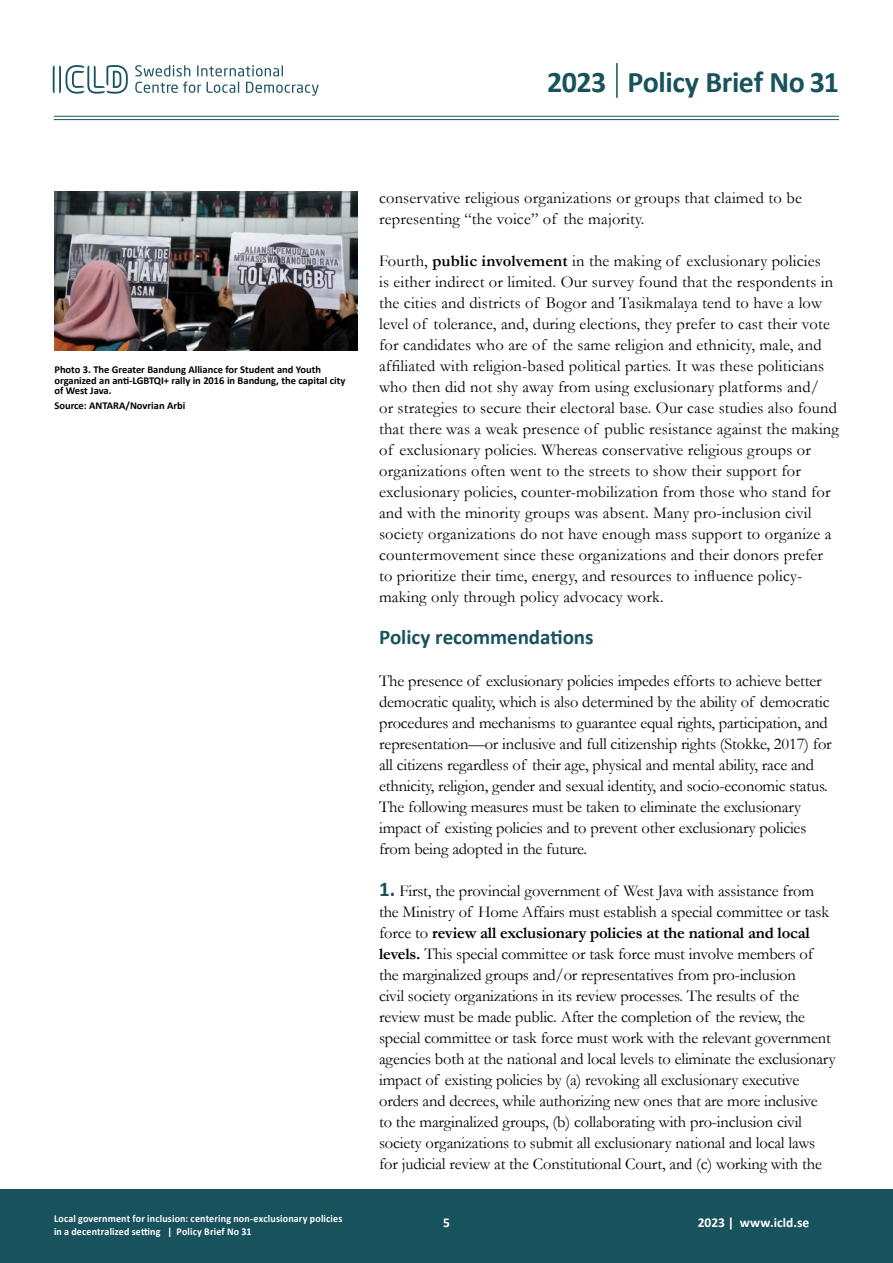
<style>
.page{position:relative;width:893px;height:1263px;background:#fff}
.page>*{position:absolute;margin:0;border:0;box-sizing:border-box;transform-origin:0 0}
.t1{font:700 30px "Calibri";letter-spacing:-.015em;color:#18525d}
.t2{font:700 21px "Calibri";color:#18525d}
.t3{font:16.5px/21px "Garamond";letter-spacing:-.01em;color:#000}
.t4{font:16.5px/21px "Garamond";letter-spacing:.01em;color:#000}
.t5{font:700 13.5px "Calibri";color:#fff}
.t6{font:700 10.5px/10.5px "Calibri";color:#000}
.t7{font:700 10.5px/12.6px "Calibri";letter-spacing:.02em;color:#fff;scale:.95 1}
.s1{font-weight:700}
.s2{font-family:"Calibri";font-weight:700;font-size:21px;color:#18525d}
</style>
<div class="page">
<div style="left:0;top:1189px;width:893px;height:74px;background:#18525d"></div>
<svg style="left:53px;top:65px;width:75px;height:29px"></svg>
<svg style="left:246px;top:82px;width:73px;height:14px"></svg>
<svg style="left:207px;top:82px;width:32px;height:11px"></svg>
<svg style="left:197px;top:65px;width:86px;height:11px"></svg>
<svg style="left:135px;top:65px;width:55px;height:11px"></svg>
<svg style="left:135px;top:82px;width:66px;height:11px"></svg>
<hr style="left:54px;top:119px;width:785px;height:1px;background:#18525d">
<hr style="left:54px;top:116px;width:785px;height:1px;background:#18525d">
<hr style="left:616px;top:63px;width:2px;height:35px;background:#18525d">
<img style="left:54px;top:192px;width:303px;height:158px">
<p class="t1" style="left:547px;top:60px;width:61px">2023</p>
<p class="t1" style="left:627px;top:60px;width:213px">Policy Brief No 31</p>
<p class="t6" style="left:54px;top:364px;width:292px">Photo 3. The Greater Bandung Alliance for Student and Youth organized an anti-LGBTQI+ rally in 2016 in Bandung, the capital city of West Java.</p>
<p class="t6" style="left:54px;top:400px;width:132px">Source: ANTARA/Novrian Arbi</p>
<p class="t7" style="left:54px;top:1212px;width:305px">Local government for inclusion: centering non-exclusionary policies in a decentralized setting | Policy Brief No 31</p>
<p class="t4" style="left:379px;top:187px;width:424px">conservative religious organizations or groups that claimed to be representing “the voice” of the majority.</p>
<p class="t4" style="left:379px;top:250px;width:461px">Fourth, <span class="s1">public involvement</span> in the making of exclusionary policies<br>is either indirect or limited. Our survey found that the respondents in the cities and districts of Bogor and Tasikmalaya tend to have a low level of tolerance, and, during elections, they prefer to cast their vote for candidates who are of the same religion and ethnicity, male, and affiliated with religion-based political parties. It was these politicians who then did not shy away from using exclusionary platforms and/<br>or strategies to secure their electoral base. Our case studies also found that there was a weak presence of public resistance against the making of exclusionary policies. Whereas conservative religious groups or organizations often went to the streets to show their support for exclusionary policies, counter-mobilization from those who stand for and with the minority groups was absent. Many pro-inclusion civil society organizations do not have enough mass support to organize a countermovement since these organizations and their donors prefer to prioritize their time, energy, and resources to influence policy&shy;making only through policy advocacy work.</p>
<p class="t2" style="left:379px;top:622px;width:216px">Policy recommendations</p>
<p class="t3" style="left:379px;top:670px;width:454px">The presence of exclusionary policies impedes efforts to achieve better democratic quality, which is also determined by the ability of democratic procedures and mechanisms to guarantee equal rights, participation, and representation—or inclusive and full citizenship rights (Stokke, 2017) for all citizens regardless of their age, physical and mental ability, race and ethnicity, religion, gender and sexual identity, and socio-economic status.<br>The following measures must be taken to eliminate the exclusionary impact of existing policies and to prevent other exclusionary policies from being adopted in the future.</p>
<p class="t3" style="left:379px;top:880px;width:458px"><span class="s2">1.</span> First, the provincial government of West Java with assistance from the Ministry of Home Affairs must establish a special committee or task force to <span class="s1">review all exclusionary policies at the national and local levels.</span> This special committee or task force must involve members of the marginalized groups and/or representatives from pro-inclusion<br>civil society organizations in its review processes. The results of the review must be made public. After the completion of the review, the special committee or task force must work with the relevant government agencies both at the national and local levels to eliminate the exclusionary impact of existing policies by (a) revoking all exclusionary executive orders and decrees, while authorizing new ones that are more inclusive<br>to the marginalized groups, (b) collaborating with pro-inclusion civil society organizations to submit all exclusionary national and local laws for judicial review at the Constitutional Court, and (c) working with the</p>
<p class="t5" style="left:443px;top:1213px;width:8px">5</p>
<p class="t5" style="left:698px;top:1213px;width:113px">2023 | www.icld.se</p>
</div>
